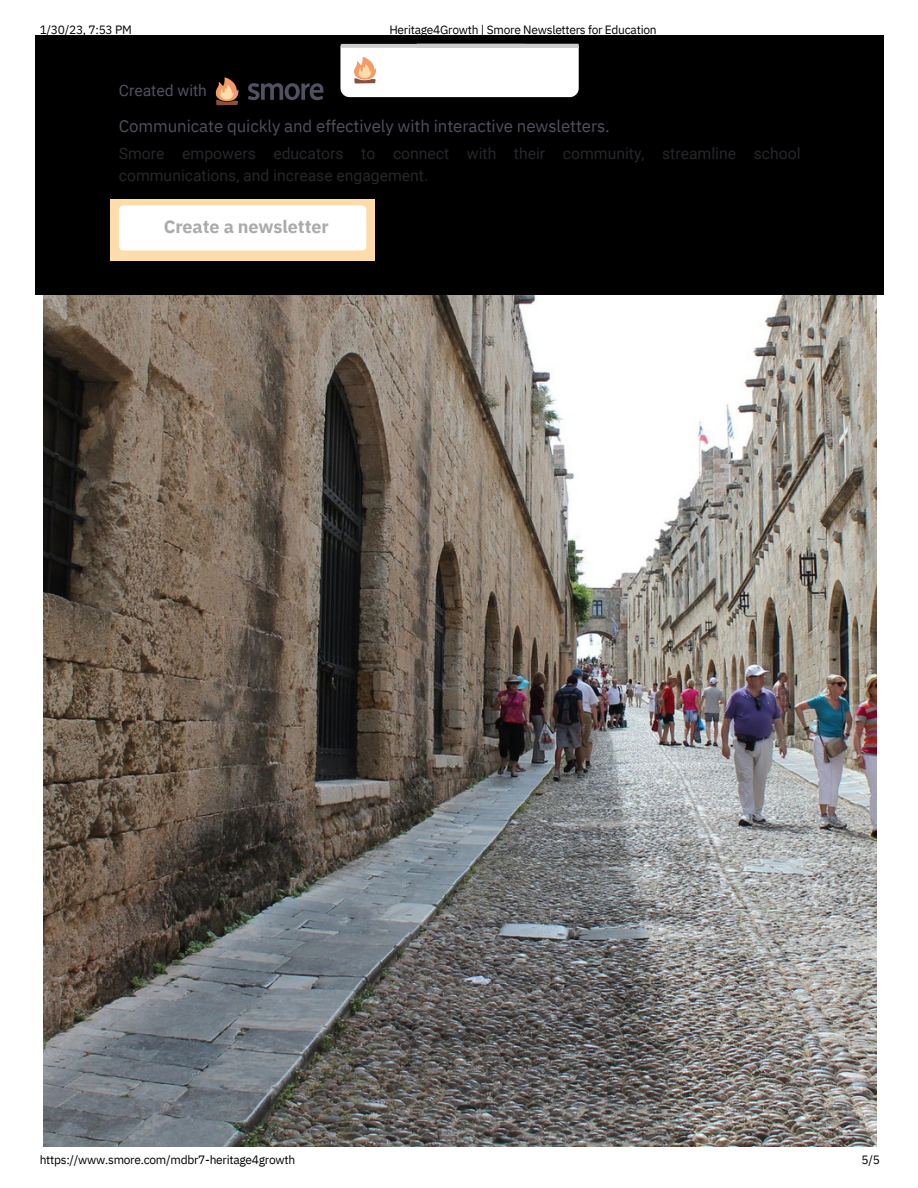
<style>
.page{position:relative;width:918px;height:1188px;background:#fff}
.page>*{position:absolute;margin:0;border:0;box-sizing:border-box;transform-origin:0 0}
.t1{font:700 18px "IBM Plex Sans";letter-spacing:-.005em;color:#ababab}
.t2{font:16.8px "IBM Plex Sans";letter-spacing:-.005em;color:#505060}
.t3{font:15.75px/22.5px "Roboto";color:#27272c}
.t4{font:15.75px "Roboto";color:#505060}
.t5{font:12px "IBM Plex Sans";letter-spacing:-.02em;color:#000}
</style>
<div class="page">
<img style="left:44px;top:295px;width:832px;height:851px">
<div style="left:35px;top:35px;width:849px;height:260px;background:#000"></div>
<svg style="left:248px;top:83px;width:76px;height:17px"></svg>
<svg style="left:215px;top:77px;width:24px;height:28px"></svg>
<div style="left:111px;top:200px;width:263px;height:61px;background:#ffdca9"></div>
<div style="left:119px;top:205px;width:247px;height:45px;background:#fff"></div>
<div style="left:340px;top:43px;width:239px;height:5px;background:#ccc"></div>
<div style="left:340px;top:46px;width:239px;height:51px;background:#fff"></div>
<div style="left:417px;top:43px;width:108px;height:5px;background:#ccc"></div>
<div style="left:525px;top:43px;width:54px;height:5px;background:#ccc"></div>
<p class="t5" style="left:40px;top:22px;width:94px">1/30/23, 7:53 PM</p>
<p class="t4" style="left:119px;top:82px;width:90px">Created with</p>
<h2 class="t5" style="left:389px;top:22px;width:269px">Heritage4Growth | Smore Newsletters for Education</h2>
<p class="t2" style="left:119px;top:115px;width:492px">Communicate quickly and effectively with interactive newsletters.</p>
<h1 class="t3" style="left:119px;top:142px;width:683px">Smore empowers educators to connect with their community, streamline school communications, and increase engagement.</h1>
<p class="t1" style="left:164px;top:215px;width:166px">Create a newsletter</p>
<p class="t5" style="left:40px;top:1151px;width:257px">https://www.smore.com/mdbr7-heritage4growth</p>
<h3 class="t5" style="left:862px;top:1151px;width:20px">5/5</h3>
</div>
